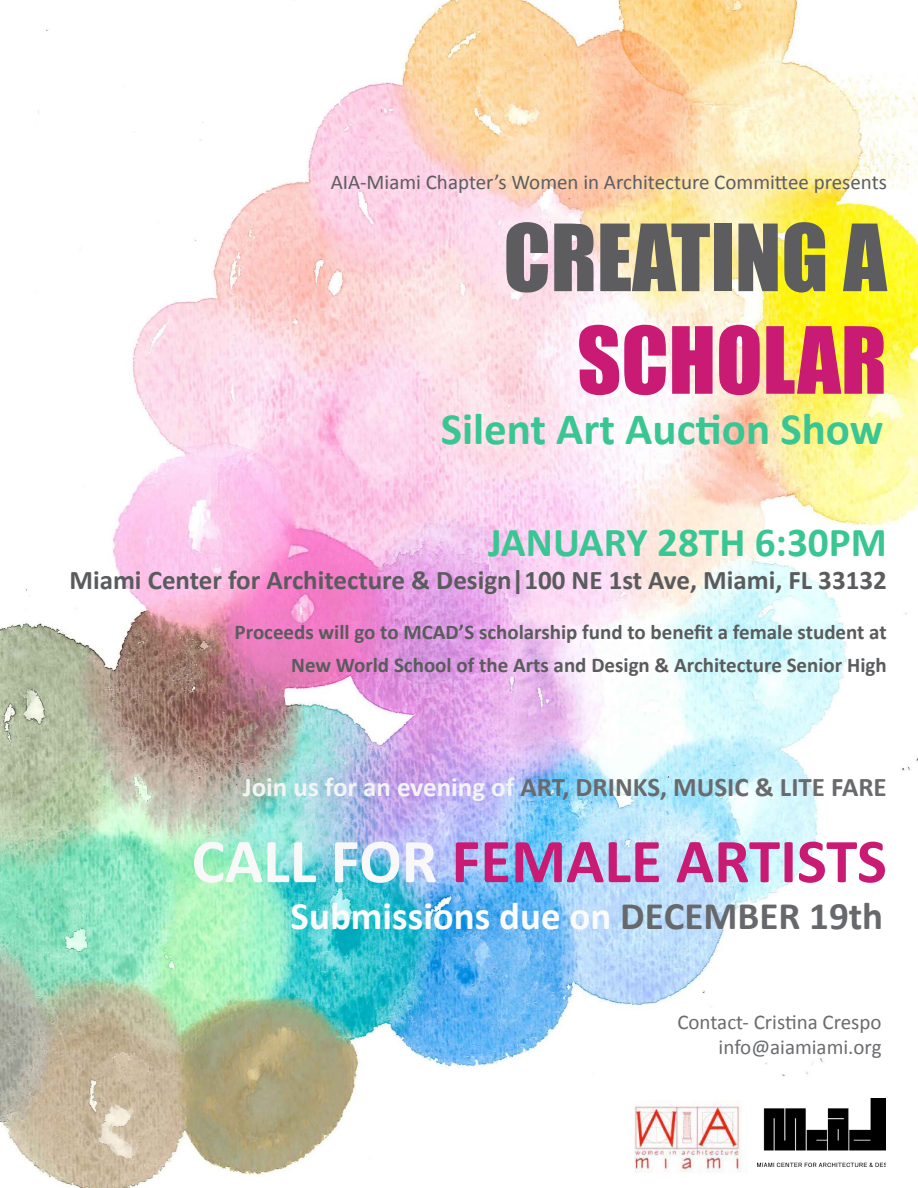
<style>
.page{position:relative;width:918px;height:1188px;background:#fff}
.page>*{position:absolute;margin:0;border:0;box-sizing:border-box;transform-origin:0 0}
.t1{font:85.5px "Impact";color:#5d5d60}
.t2{font:85.5px "Impact";color:#c91b74}
.t3{font:700 63px "Calibri";color:#c91b74}
.t4{font:700 45px "Calibri";color:#39c693}
.t5{font:700 41.25px "Calibri";color:#39c693}
.t6{font:700 39px "Calibri";color:#fbfbfb}
.t7{font:700 27px "Calibri";color:#5a5b5d}
.t8{font:700 27px "Calibri";color:#696a6d}
.t9{font:700 21px/32.4px "Calibri";color:#5a5b5d;text-align:right}
.t10{font:21px "Calibri";color:#5d5d60}
.t11{font:21px/25.2px "Calibri";color:#6b6c6f;text-align:right}
.s1{color:#f3f4f4}
.s2{color:#f8f8f9}
.s3{color:#67686b}
</style>
<div class="page">
<img style="left:0;top:0;width:918px;height:1188px">
<img style="left:758px;top:1098px;width:127px;height:69px">
<img style="left:635px;top:1101px;width:113px;height:74px">
<p class="t10" style="left:331px;top:168px;width:558px">AIA-Miami Chapter’s Women in Architecture Committee presents</p>
<h1 class="t1" style="left:503px;top:191px;width:385px">CREATING A</h1>
<h1 class="t2" style="left:577px;top:294px;width:311px">SCHOLAR</h1>
<h3 class="t4" style="left:441px;top:400px;width:444px">Silent Art Auction Show</h3>
<h3 class="t5" style="left:488px;top:516px;width:400px">JANUARY 28TH 6:30PM</h3>
<p class="t7" style="left:69px;top:563px;width:819px">Miami Center for Architecture &amp; Design|100 NE 1st Ave, Miami, FL 33132</p>
<p class="t9" style="left:235px;top:616px;width:654px">Proceeds will go to MCAD’S scholarship fund to benefit a female student at<br>New World School of the Arts and Design &amp; Architecture Senior High</p>
<p class="t8" style="left:243px;top:770px;width:645px"><span class="s1">Join us for an evening of</span> ART, DRINKS, MUSIC &amp; LITE FARE</p>
<h2 class="t3" style="left:192px;top:821px;width:697px"><span class="s2">CALL FOR</span> FEMALE ARTISTS</h2>
<h3 class="t6" style="left:291px;top:891px;width:594px">Submissions due on <span class="s3">DECEMBER 19th</span></h3>
<p class="t11" style="left:677px;top:1009px;width:206px">Contact- Cristina Crespo info@aiamiami.org</p>
</div>
